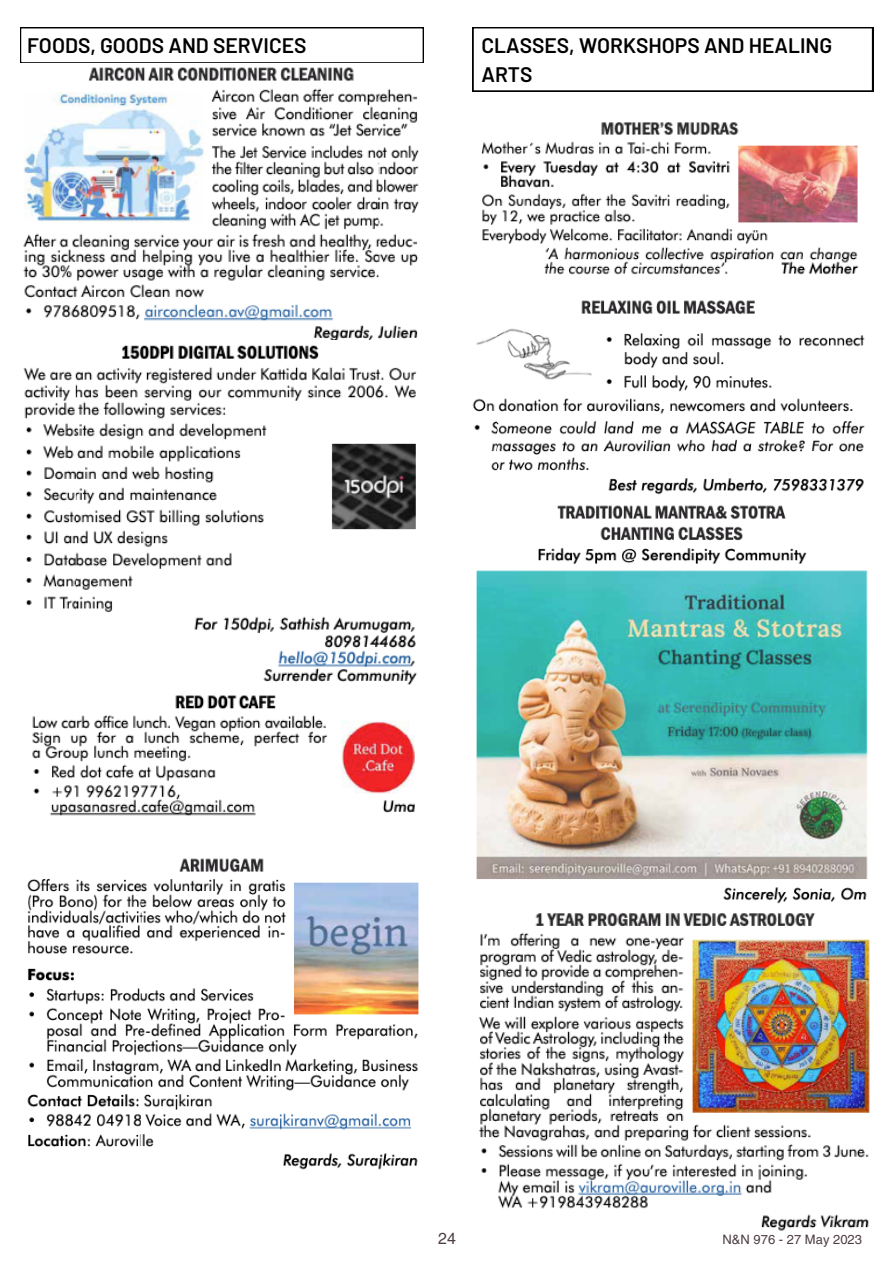
<style>
.page{position:relative;width:893px;height:1264px;background:#fff}
.page>*{position:absolute;margin:0;border:0;box-sizing:border-box;transform-origin:0 0}
.t1{font:600 21px/29.2px "Barlow";color:#000}
.t2{font:16.05px "Helvetica LT Pro";color:#4e3e41}
.t3{font:13.05px "Helvetica LT Pro";color:#4e3e41}
</style>
<div class="page">
<svg style="left:20px;top:27px;width:403px;height:36px"></svg>
<img style="left:23px;top:67px;width:396px;height:273px">
<img style="left:23px;top:345px;width:394px;height:340px">
<img style="left:32px;top:695px;width:383px;height:121px">
<img style="left:27px;top:858px;width:392px;height:312px">
<svg style="left:472px;top:27px;width:400px;height:64px"></svg>
<img style="left:481px;top:122px;width:378px;height:153px">
<img style="left:478px;top:913px;width:392px;height:318px">
<img style="left:472px;top:300px;width:393px;height:195px">
<img style="left:476px;top:505px;width:392px;height:399px">
<p class="t1" style="left:27px;top:30px;width:281px">FOODS, GOODS AND SERVICES</p>
<p class="t1" style="left:481px;top:30px;width:352px">CLASSES, WORKSHOPS AND HEALING<br>ARTS</p>
<p class="t2" style="left:438px;top:1232px;width:19px">24</p>
<p class="t3" style="left:722px;top:1234px;width:141px">N&amp;N 976 - 27 May 2023</p>
</div>
